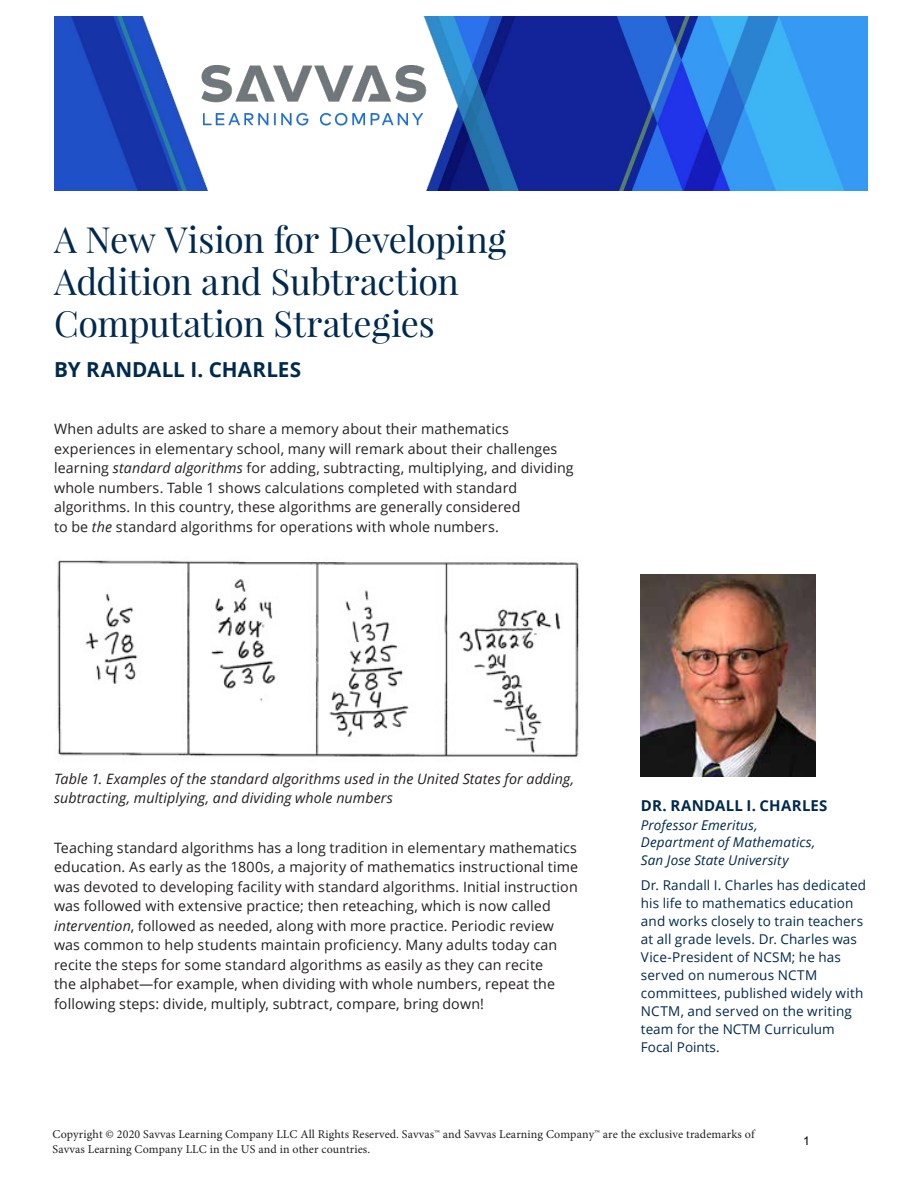
<style>
.page{position:relative;width:918px;height:1188px;background:#fff}
.page>*{position:absolute;margin:0;border:0;box-sizing:border-box;transform-origin:0 0}
.t1{font:36px/42px "Playfair Display";letter-spacing:-.01em;color:#00294e}
.t2{font:700 20.7px "Open Sans";letter-spacing:.01em;color:#00294e}
.t3{font:700 15px "Open Sans";letter-spacing:.02em;color:#00294e}
.t4{font:14.25px/19.5px "Open Sans";letter-spacing:.01em;color:#231f20}
.t5{font:italic 14.25px/19.5px "Open Sans";letter-spacing:.005em;color:#231f20}
.t6{font:13.5px/18px "Open Sans";letter-spacing:.01em;color:#00294e}
.t7{font:italic 13.5px/17.5px "Open Sans";letter-spacing:.01em;color:#00294e}
.t8{font:12px/14.4px "Minion Pro";letter-spacing:.01em;color:#231f20}
.t9{font:12px "Arial";color:#000}
.s1{font-style:italic}
</style>
<div class="page">
<img style="left:54px;top:17px;width:813px;height:174px">
<img style="left:641px;top:574px;width:175px;height:202px">
<img style="left:57px;top:560px;width:522px;height:198px">
<h1 class="t1" style="left:54px;top:218px;width:454px">A New Vision for Developing<br>Addition and Subtraction<br>Computation Strategies</h1>
<h2 class="t2" style="left:54px;top:355px;width:249px">BY RANDALL I. CHARLES</h2>
<p class="t4" style="left:54px;top:419px;width:521px">When adults are asked to share a memory about their mathematics experiences in elementary school, many will remark about their challenges learning <span class="s1">standard algorithms</span> for adding, subtracting, multiplying, and dividing whole numbers. Table 1 shows calculations completed with standard algorithms. In this country, these algorithms are generally considered<br>to be <span class="s1">the</span> standard algorithms for operations with whole numbers.</p>
<p class="t5" style="left:54px;top:768px;width:522px">Table 1. Examples of the standard algorithms used in the United States for adding, subtracting, multiplying, and dividing whole numbers</p>
<p class="t4" style="left:54px;top:837px;width:526px">Teaching standard algorithms has a long tradition in elementary mathematics education. As early as the 1800s, a majority of mathematics instructional time was devoted to developing facility with standard algorithms. Initial instruction was followed with extensive practice; then reteaching, which is now called <span class="s1">intervention</span>, followed as needed, along with more practice. Periodic review was common to help students maintain proficiency. Many adults today can recite the steps for some standard algorithms as easily as they can recite<br>the alphabet—for example, when dividing with whole numbers, repeat the following steps: divide, multiply, subtract, compare, bring down!</p>
<p class="t3" style="left:641px;top:795px;width:188px">DR. RANDALL I. CHARLES</p>
<p class="t7" style="left:641px;top:816px;width:176px">Professor Emeritus,<br>Department of Mathematics,<br>San Jose State University</p>
<p class="t6" style="left:641px;top:875px;width:227px">Dr. Randall I. Charles has dedicated his life to mathematics education and works closely to train teachers at all grade levels. Dr. Charles was<br>Vice-President of NCSM; he has served on numerous NCTM committees, published widely with<br>NCTM, and served on the writing team for the NCTM Curriculum<br>Focal Points.</p>
<p class="t8" style="left:53px;top:1127px;width:703px">Copyright © 2020 Savvas Learning Company LLC All Rights Reserved. Savvas™ and Savvas Learning Company™ are the exclusive trademarks of<br>Savvas Learning Company LLC in the US and in other countries.</p>
<p class="t9" style="left:803px;top:1133px;width:8px">1</p>
</div>
